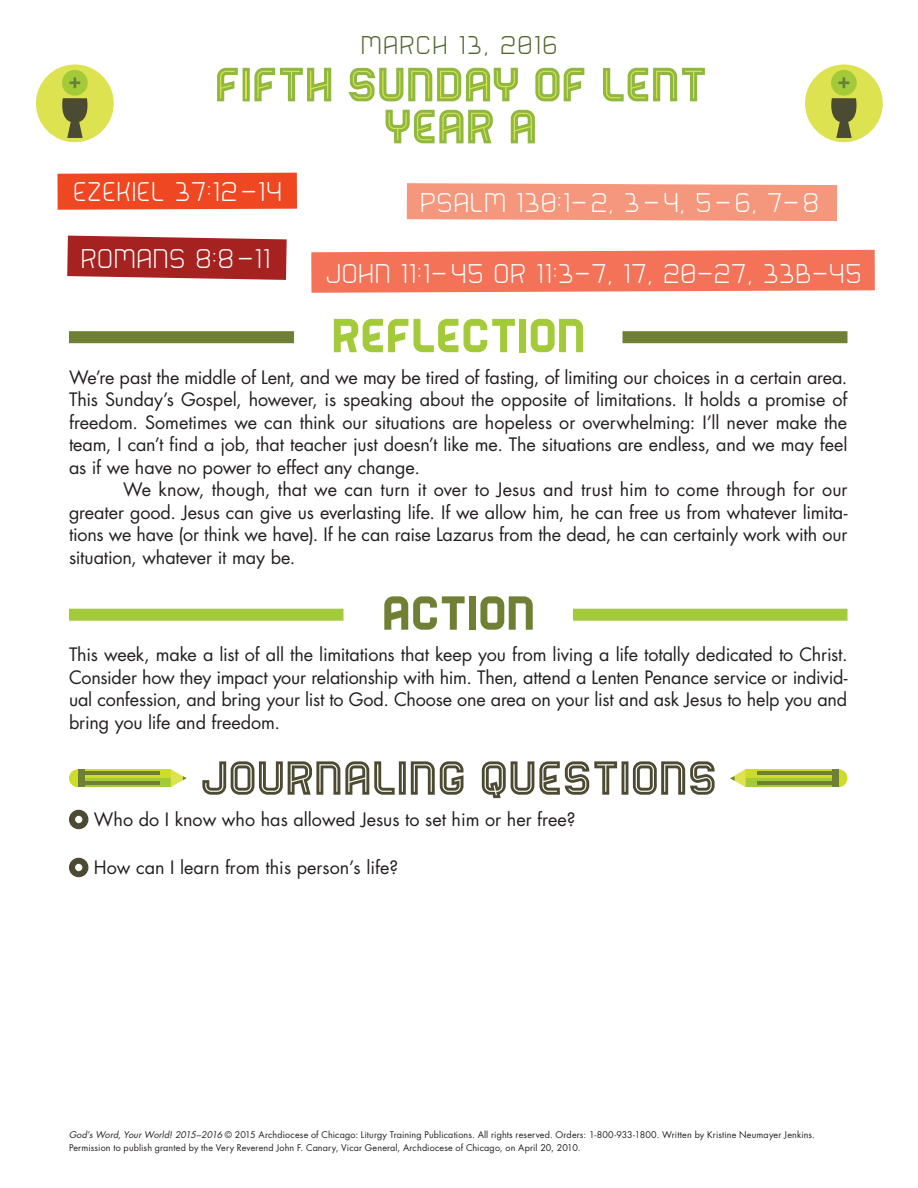
<style>
.page{position:relative;width:918px;height:1188px;background:#fff}
.page>*{position:absolute;margin:0;border:0;box-sizing:border-box;transform-origin:0 0}
.h1_green{font:55.5px/42px "Bender Inline Only";color:#dbe251;text-align:center}
.text{font:55.5px "Bender Inline";color:#4c4a32}
.h2-reflection-green{font:55.5px "Bender Solid";color:#a3cb39}
.h2-action-green{font:55.5px "Bender Solid";color:#6f8035}
.citation{font:100 31.5px "Bender";letter-spacing:.05em;color:#fff}
.date-green{font:100 30px "Bender";letter-spacing:.075em;color:#52652d}
.text-2{font:18px/22.5px "Futura Std";letter-spacing:-.01em;color:#231f20;text-align:justify}
.questions{font:18px "Futura Std";color:#231f20}
.text-copyright{font:9px/13.5px "Futura Std";letter-spacing:.015em;color:#231f20}
.s1{font-style:italic}
</style>
<div class="page">
<div style="left:36px;top:65px;width:78px;height:77px;background:#dce250;border-radius:50%"></div>
<div style="left:62px;top:70px;width:26px;height:26px;background:#a3cb39;border-radius:50%"></div>
<svg style="left:69px;top:77px;width:11px;height:11px"></svg>
<svg style="left:62px;top:98px;width:26px;height:40px"></svg>
<div style="left:805px;top:65px;width:78px;height:77px;background:#dce250;border-radius:50%"></div>
<div style="left:831px;top:70px;width:26px;height:26px;background:#a3cb39;border-radius:50%"></div>
<svg style="left:839px;top:77px;width:10px;height:11px"></svg>
<svg style="left:831px;top:98px;width:26px;height:40px"></svg>
<svg style="left:407px;top:183px;width:430px;height:38px;background:#f59c83"></svg>
<svg style="left:311px;top:250px;width:564px;height:43px;background:#f37a62"></svg>
<svg style="left:67px;top:236px;width:220px;height:44px;background:#ac3433"></svg>
<div style="left:57px;top:173px;width:240px;height:37px;background:#ef4722"></div>
<div style="left:69px;top:331px;width:225px;height:12px;background:#6f8035"></div>
<div style="left:622px;top:331px;width:226px;height:12px;background:#6f8035"></div>
<div style="left:69px;top:609px;width:275px;height:12px;background:#a3cb39"></div>
<div style="left:573px;top:609px;width:275px;height:12px;background:#a3cb39"></div>
<svg style="left:85px;top:769px;width:86px;height:9px"></svg>
<svg style="left:85px;top:778px;width:86px;height:9px"></svg>
<svg style="left:171px;top:769px;width:15px;height:18px"></svg>
<svg style="left:69px;top:769px;width:9px;height:18px"></svg>
<div style="left:78px;top:769px;width:7px;height:18px;background:#6f8035"></div>
<hr style="left:83px;top:772px;width:77px;height:3px;background:#6f8035">
<hr style="left:83px;top:782px;width:77px;height:3px;background:#6f8035">
<svg style="left:746px;top:769px;width:86px;height:9px"></svg>
<svg style="left:746px;top:778px;width:86px;height:9px"></svg>
<svg style="left:730px;top:769px;width:16px;height:18px"></svg>
<svg style="left:838px;top:769px;width:10px;height:18px"></svg>
<div style="left:832px;top:769px;width:6px;height:18px;background:#6f8035"></div>
<hr style="left:757px;top:772px;width:77px;height:3px;background:#6f8035">
<hr style="left:757px;top:782px;width:77px;height:3px;background:#6f8035">
<div style="left:69px;top:810px;width:19px;height:19px;border:6px solid #4c4a32;border-radius:50%"></div>
<div style="left:69px;top:858px;width:19px;height:19px;border:6px solid #4c4a32;border-radius:50%"></div>
<svg style="left:217px;top:67px;width:21px;height:35px"></svg>
<div style="left:243px;top:68px;width:7px;height:33px;border:6px solid #8fb93e"></div>
<svg style="left:254px;top:67px;width:78px;height:35px"></svg>
<svg style="left:603px;top:67px;width:102px;height:35px"></svg>
<svg style="left:348px;top:67px;width:237px;height:77px"></svg>
<p class="date-green" style="left:361px;top:30px;width:197px">MARCH 13, 2016</p>
<p class="h1_green" style="left:214px;top:61px;width:494px">Fifth Sunday of Lent<br>Year A</p>
<p class="citation" style="left:74px;top:175px;width:209px">EZEKIEL 37:12–14</p>
<p class="citation" style="left:81px;top:242px;width:190px">ROMANS 8:8–11</p>
<p class="citation" style="left:420px;top:186px;width:399px">PSALM 130:1–2, 3–4, 5–6, 7–8</p>
<p class="citation" style="left:326px;top:258px;width:537px">JOHN 11:1–45 OR 11:3–7, 17, 20–27, 33B–45</p>
<p class="h2-reflection-green" style="left:331px;top:307px;width:256px">REFLECTION</p>
<p class="text-2" style="left:69px;top:366px;width:780px">We’re past the middle of Lent, and we may be tired of fasting, of limiting our choices in a certain area.<br>This Sunday’s Gospel, however, is speaking about the opposite of limitations. It holds a promise of freedom. Sometimes we can think our situations are hopeless or overwhelming: I’ll never make the team, I can’t find a job, that teacher just doesn’t like me. The situations are endless, and we may feel as if we have no power to effect any change.</p>
<p class="text-2" style="left:69px;top:479px;width:780px;text-indent:54px">We know, though, that we can turn it over to Jesus and trust him to come through for our greater good. Jesus can give us everlasting life. If we allow him, he can free us from whatever limita&shy;tions we have (or think we have). If he can raise Lazarus from the dead, he can certainly work with our situation, whatever it may be.</p>
<p class="h2-action-green" style="left:382px;top:585px;width:155px">ACTION</p>
<p class="text-2" style="left:69px;top:644px;width:780px">This week, make a list of all the limitations that keep you from living a life totally dedicated to Christ.<br>Consider how they impact your relationship with him. Then, attend a Lenten Penance service or individ&shy;ual confession, and bring your list to God. Choose one area on your list and ask Jesus to help you and bring you life and freedom.</p>
<p class="text" style="left:200px;top:750px;width:519px">JOURNALING QUESTIONS</p>
<p class="questions" style="left:94px;top:808px;width:483px">Who do I know who has allowed Jesus to set him or her free?</p>
<p class="questions" style="left:94px;top:856px;width:306px">How can I learn from this person’s life?</p>
<p class="text-copyright" style="left:69px;top:1128px;width:748px"><span class="s1">God’s Word, Your World! 2015–2016</span> © 2015 Archdiocese of Chicago: Liturgy Training Publications. All rights reserved. Orders: 1-800-933-1800. Written by Kristine Neumayer Jenkins.<br>Permission to publish granted by the Very Reverend John F. Canary, Vicar General, Archdiocese of Chicago, on April 20, 2010.</p>
</div>
